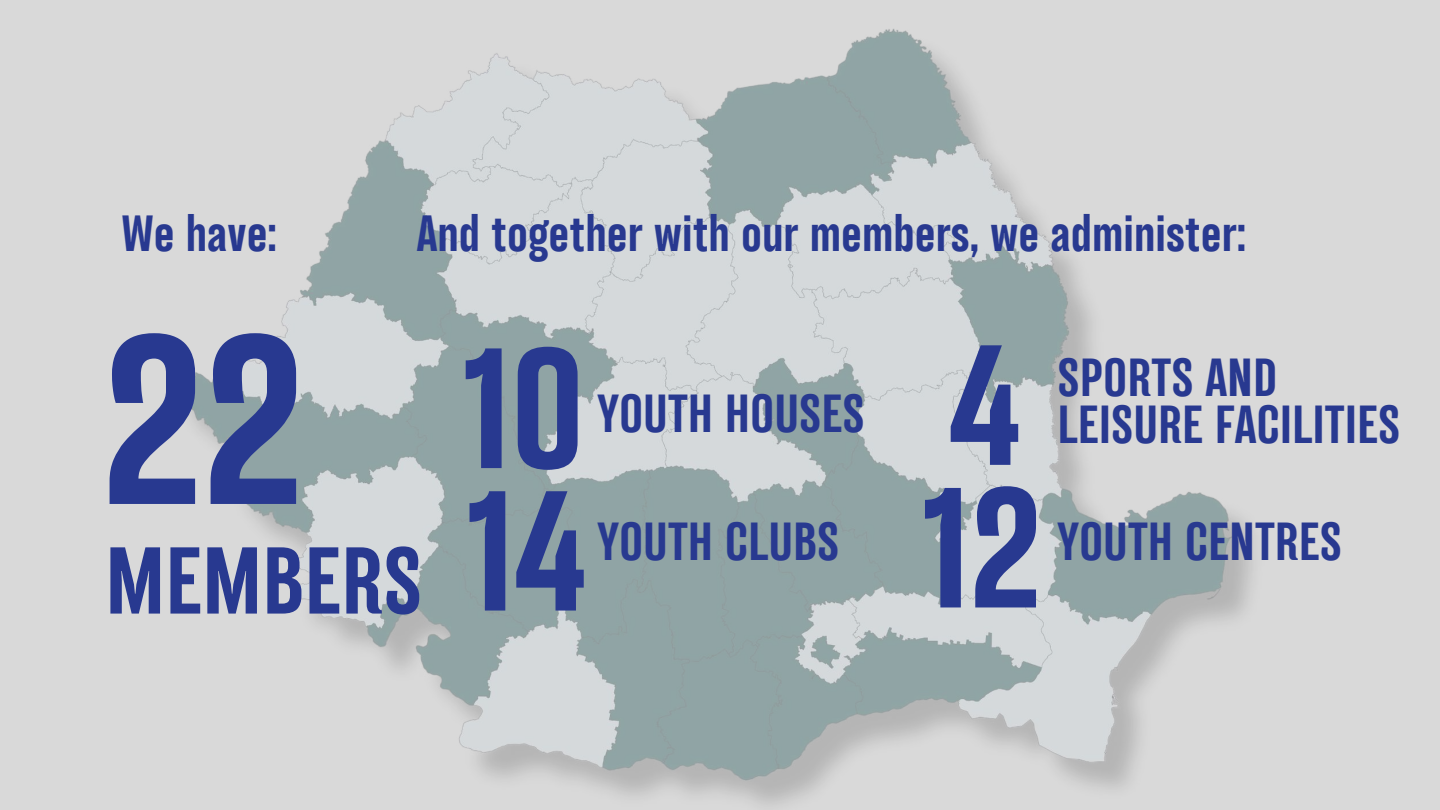
<style>
.page{position:relative;width:1440px;height:810px;background:#d9d9d9}
.page>*{position:absolute;margin:0;border:0;box-sizing:border-box;transform-origin:0 0}
.t1{font:700 218.6px "TT Backwards Sans";color:#283990}
.t2{font:700 155.4px "TT Backwards Sans";color:#283990}
.t3{font:700 155.2px "TT Backwards Sans";color:#283990}
.t4{font:700 154.9px "TT Backwards Sans";color:#283990}
.t5{font:700 86px "TT Backwards Sans";color:#283990}
.t6{font:700 48.9px/47.4px "TT Backwards Sans";color:#283990}
.t7{font:700 46.5px "TT Backwards Sans";color:#283990}
.t8{font:700 46.4px "TT Backwards Sans";color:#283990}
</style>
<div class="page">
<img style="left:169px;top:29px;width:1083px;height:776px">
<p class="t8" style="left:121px;top:210px;width:157px">We have:</p>
<p class="t7" style="left:417px;top:209px;width:831px">And together with our members, we administer:</p>
<h1 class="t1" style="left:102px;top:307px;width:204px">22</h1>
<h3 class="t5" style="left:105px;top:536px;width:319px">MEMBERS</h3>
<h2 class="t2" style="left:462px;top:328px;width:124px">10</h2>
<h3 class="t4" style="left:466px;top:471px;width:122px">14</h3>
<p class="t6" style="left:598px;top:395px;width:269px">YOUTH HOUSES</p>
<p class="t6" style="left:598px;top:523px;width:244px">YOUTH CLUBS</p>
<h3 class="t3" style="left:949px;top:325px;width:73px">4</h3>
<h3 class="t3" style="left:922px;top:468px;width:122px">12</h3>
<p class="t6" style="left:1058px;top:359px;width:344px">SPORTS AND<br>LEISURE FACILITIES</p>
<p class="t6" style="left:1058px;top:523px;width:286px">YOUTH CENTRES</p>
</div>
